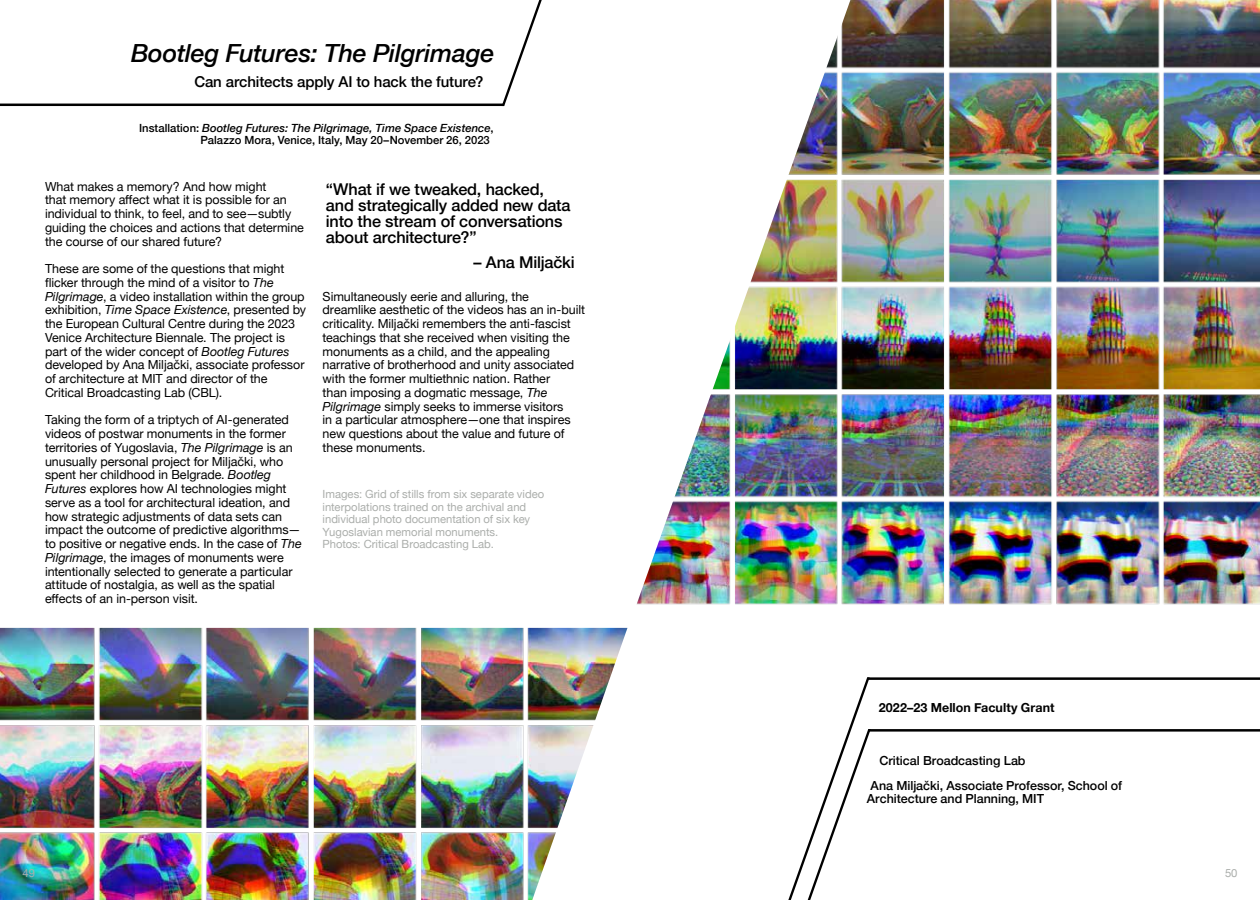
<style>
.page{position:relative;width:1260px;height:900px;background:#fff}
.page>*{position:absolute;margin:0;border:0;box-sizing:border-box;transform-origin:0 0}
.t1{font:italic 500 25px "Helvetica Neue";letter-spacing:-.01em;color:#000}
.t2{font:500 16.25px/16.2px "Helvetica Neue";letter-spacing:-.01em;color:#000}
.t3{font:500 15px "Helvetica Neue";letter-spacing:-.01em;color:#000}
.t4{font:12.5px/13.8px "Helvetica Neue";letter-spacing:-.005em;color:#000}
.t5{font:500 12.5px/25px "Helvetica Neue";color:#000}
.t6{font:700 12.5px "Helvetica Neue";letter-spacing:.005em;color:#000}
.t7{font:11.25px/12.5px "Helvetica Neue";color:#abaeab}
.t8{font:500 11.25px/11.9px "Helvetica Neue";letter-spacing:.005em;color:#000}
.s1{font-style:italic}
</style>
<div class="page">
<img style="left:0;top:628px;width:627px;height:272px">
<hr style="left:0;top:104px;width:504px;height:2px;background:#000">
<svg style="left:500px;top:0;width:42px;height:107px"></svg>
<img style="left:637px;top:0;width:623px;height:605px">
<hr style="left:868px;top:729px;width:392px;height:3px;background:#000">
<hr style="left:867px;top:677px;width:393px;height:3px;background:#000">
<svg style="left:568px;top:675px;width:304px;height:225px"></svg>
<h1 class="t1" style="left:131px;top:32px;width:365px">Bootleg Futures: The Pilgrimage</h1>
<p class="t3" style="left:194px;top:69px;width:291px">Can architects apply AI to hack the future?</p>
<p class="t8" style="left:200px;top:121px;width:295px;text-indent:-61px">Installation: <span class="s1">Bootleg Futures: The Pilgrimage, Time Space Existence</span>,<br>Palazzo Mora, Venice, Italy, May 20–November 26, 2023</p>
<p class="t4" style="left:45px;top:180px;width:260px">What makes a memory? And how might<br>that memory affect what it is possible for an individual to think, to feel, and to see—subtly guiding the choices and actions that determine the course of our shared future?</p>
<p class="t4" style="left:45px;top:263px;width:263px">These are some of the questions that might flicker through the mind of a visitor to <span class="s1">The Pilgrimage</span>, a video installation within the group exhibition, <span class="s1">Time Space Existence</span>, presented by the European Cultural Centre during the 2023<br>Venice Architecture Biennale. The project is part of the wider concept of <span class="s1">Bootleg Futures </span>developed by Ana Miljački, associate professor of architecture at MIT and director of the Critical Broadcasting Lab (CBL).</p>
<p class="t4" style="left:45px;top:414px;width:258px">Taking the form of a triptych of AI-generated videos of postwar monuments in the former territories of Yugoslavia, <span class="s1">The Pilgrimage</span> is an unusually personal project for Miljački, who spent her childhood in Belgrade. <span class="s1">Bootleg Futures</span> explores how AI technologies might serve as a tool for architectural ideation, and how strategic adjustments of data sets can impact the outcome of predictive algorithms— to positive or negative ends. In the case of <span class="s1">The Pilgrimage</span>, the images of monuments were intentionally selected to generate a particular attitude of nostalgia, as well as the spatial effects of an in-person visit.</p>
<h2 class="t2" style="left:326px;top:179px;width:246px">“What if we tweaked, hacked, and strategically added new data into the stream of conversations about architecture?”</h2>
<h2 class="t2" style="left:474px;top:253px;width:103px">– Ana Miljački</h2>
<p class="t4" style="left:323px;top:290px;width:264px">Simultaneously eerie and alluring, the dreamlike aesthetic of the videos has an in-built criticality. Miljački remembers the anti-fascist teachings that she received when visiting the monuments as a child, and the appealing narrative of brotherhood and unity associated with the former multiethnic nation. Rather<br>than imposing a dogmatic message, <span class="s1">The Pilgrimage</span> simply seeks to immerse visitors<br>in a particular atmosphere—one that inspires new questions about the value and future of these monuments.</p>
<p class="t7" style="left:323px;top:489px;width:223px">Images: Grid of stills from six separate video interpolations trained on the archival and individual photo documentation of six key Yugoslavian memorial monuments.<br>Photos: Critical Broadcasting Lab.</p>
<p class="t7" style="left:22px;top:868px;width:14px">49</p>
<p class="t6" style="left:879px;top:697px;width:177px">2022–23 Mellon Faculty Grant</p>
<p class="t5" style="left:871px;top:747px;width:253px;text-indent:9px">Critical Broadcasting Lab<br>Ana Miljački, Associate Professor, School of</p>
<p class="t5" style="left:867px;top:785px;width:179px">Architecture and Planning, MIT</p>
<p class="t7" style="left:1225px;top:868px;width:14px">50</p>
</div>
